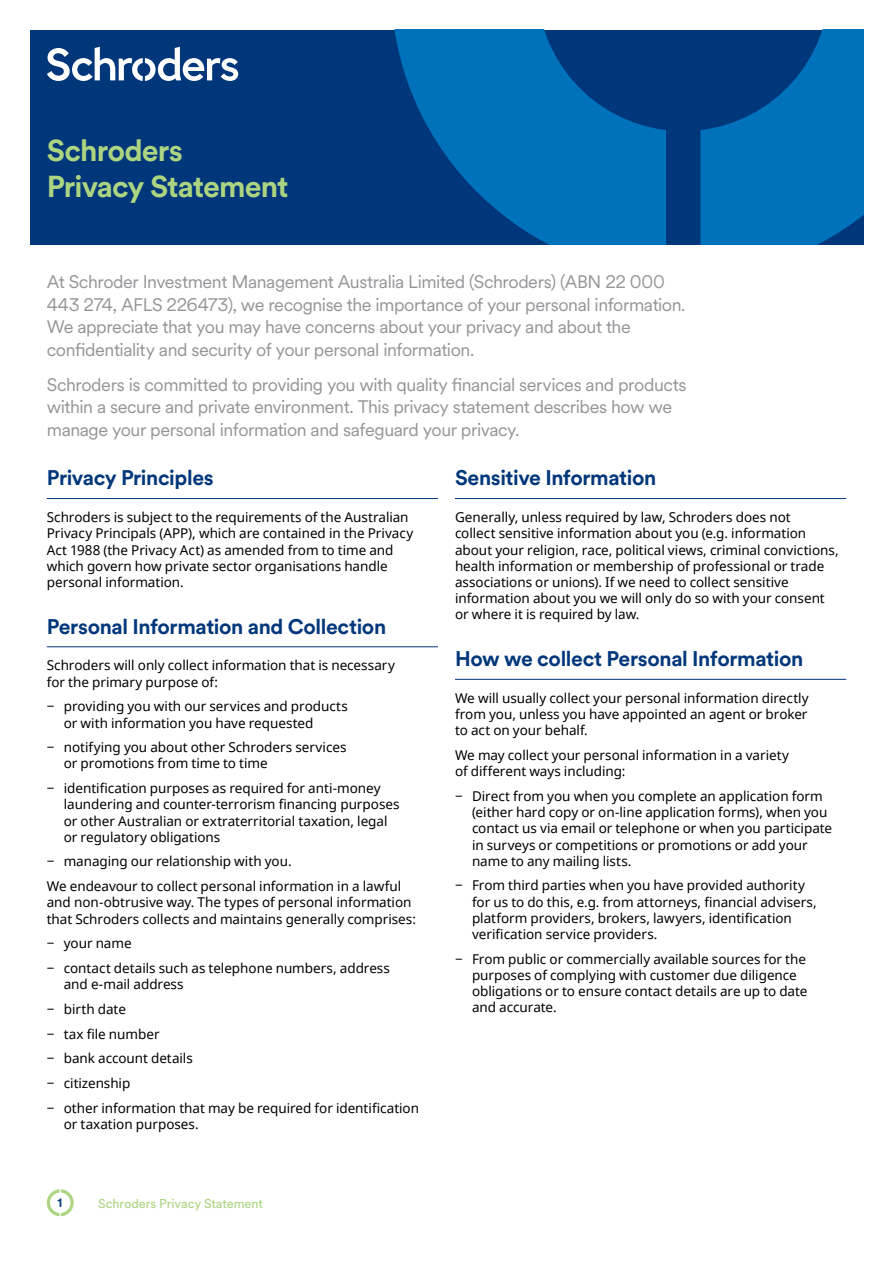
<style>
.page{position:relative;width:893px;height:1263px;background:#fff}
.page>*{position:absolute;margin:0;border:0;box-sizing:border-box;transform-origin:0 0}
.t1{font:700 30px/36px "Schroders Circular";letter-spacing:-.03em;color:#add581}
.t2{font:700 21px "Schroders Circular";letter-spacing:-.02em;color:#00377b}
.t3{font:18px/22.5px "Schroders Circular";letter-spacing:-.025em;color:#939598}
.t4{font:13.5px/16.2px "Noto Sans";color:#000}
.t5{font:12.75px "Schroders Circular";letter-spacing:-.005em;color:#add581}
.t6{font:700 12px "Schroders Circular";color:#00377b}
</style>
<div class="page">
<div style="left:30px;top:30px;width:833px;height:214px;background:#00377b"></div>
<svg style="left:394px;top:30px;width:469px;height:214px;fill:#0072bc"></svg>
<svg style="left:47px;top:47px;width:191px;height:34px"></svg>
<svg style="left:47px;top:1189px;width:27px;height:27px"></svg>
<hr style="left:47px;top:498px;width:391px;height:1px;background:#00377b">
<hr style="left:455px;top:498px;width:391px;height:1px;background:#00377b">
<hr style="left:455px;top:679px;width:391px;height:1px;background:#00377b">
<hr style="left:47px;top:646px;width:391px;height:1px;background:#00377b">
<h1 class="t1" style="left:47px;top:131px;width:243px">Schroders<br>Privacy Statement</h1>
<p class="t3" style="left:47px;top:270px;width:640px">At Schroder Investment Management Australia Limited (Schroders) (ABN 22 000<br>443 274, AFLS 226473), we recognise the importance of your personal information.<br>We appreciate that you may have concerns about your privacy and about the confidentiality and security of your personal information.</p>
<h3 class="t3" style="left:47px;top:372px;width:641px">Schroders is committed to providing you with quality financial services and products within a secure and private environment. This privacy statement describes how we manage your personal information and safeguard your privacy.</h3>
<h2 class="t2" style="left:47px;top:464px;width:168px">Privacy Principles</h2>
<p class="t4" style="left:455px;top:509px;width:385px">Generally, unless required by law, Schroders does not<br>collect sensitive information about you (e.g. information about your religion, race, political views, criminal convictions, health information or membership of professional or trade associations or unions). If we need to collect sensitive information about you we will only do so with your consent or where it is required by law.</p>
<h2 class="t2" style="left:455px;top:464px;width:203px">Sensitive Information</h2>
<p class="t4" style="left:47px;top:509px;width:368px">Schroders is subject to the requirements of the Australian Privacy Principals (APP), which are contained in the Privacy Act 1988 (the Privacy Act) as amended from to time and which govern how private sector organisations handle personal information.</p>
<h2 class="t2" style="left:47px;top:612px;width:341px">Personal Information and Collection</h2>
<p class="t4" style="left:47px;top:657px;width:350px">Schroders will only collect information that is necessary for the primary purpose of:</p>
<p class="t4" style="left:64px;top:698px;width:286px;text-indent:-17px">− providing you with our services and products or with information you have requested</p>
<p class="t4" style="left:64px;top:739px;width:284px;text-indent:-17px">− notifying you about other Schroders services or promotions from time to time</p>
<p class="t4" style="left:64px;top:780px;width:337px;text-indent:-17px">− identification purposes as required for anti-money laundering and counter-terrorism financing purposes or other Australian or extraterritorial taxation, legal or regulatory obligations</p>
<p class="t4" style="left:47px;top:849px;width:356px;line-height:24.8px">− managing our relationship with you.<br>We endeavour to collect personal information in a lawful</p>
<p class="t4" style="left:47px;top:894px;width:371px">and non-obtrusive way. The types of personal information that Schroders collects and maintains generally comprises:</p>
<p class="t4" style="left:47px;top:931px;width:345px;line-height:24.8px">− your name<br>− contact details such as telephone numbers, address</p>
<p class="t4" style="left:47px;top:971px;width:374px;line-height:24.8px;text-indent:17px">and e-mail address<br>− birth date<br>− tax file number<br>− bank account details<br>− citizenship<br>− other information that may be required for identification</p>
<p class="t4" style="left:64px;top:1115px;width:136px">or taxation purposes.</p>
<p class="t6" style="left:57px;top:1195px;width:6px">1</p>
<p class="t5" style="left:98px;top:1195px;width:166px">Schroders Privacy Statement</p>
<h2 class="t2" style="left:455px;top:644px;width:350px">How we collect Personal Information</h2>
<p class="t4" style="left:455px;top:690px;width:355px;text-align:justify">We will usually collect your personal information directly from you, unless you have appointed an agent or broker to act on your behalf.</p>
<p class="t4" style="left:455px;top:747px;width:336px">We may collect your personal information in a variety of different ways including:</p>
<p class="t4" style="left:472px;top:788px;width:362px;text-indent:-17px">− Direct from you when you complete an application form (either hard copy or on-line application forms), when you contact us via email or telephone or when you participate in surveys or competitions or promotions or add your name to any mailing lists.</p>
<p class="t4" style="left:472px;top:877px;width:346px;text-indent:-17px">− From third parties when you have provided authority for us to do this, e.g. from attorneys, financial advisers, platform providers, brokers, lawyers, identification verification service providers.</p>
<p class="t4" style="left:472px;top:950px;width:337px;text-indent:-17px">− From public or commercially available sources for the purposes of complying with customer due diligence obligations or to ensure contact details are up to date and accurate.</p>
</div>
